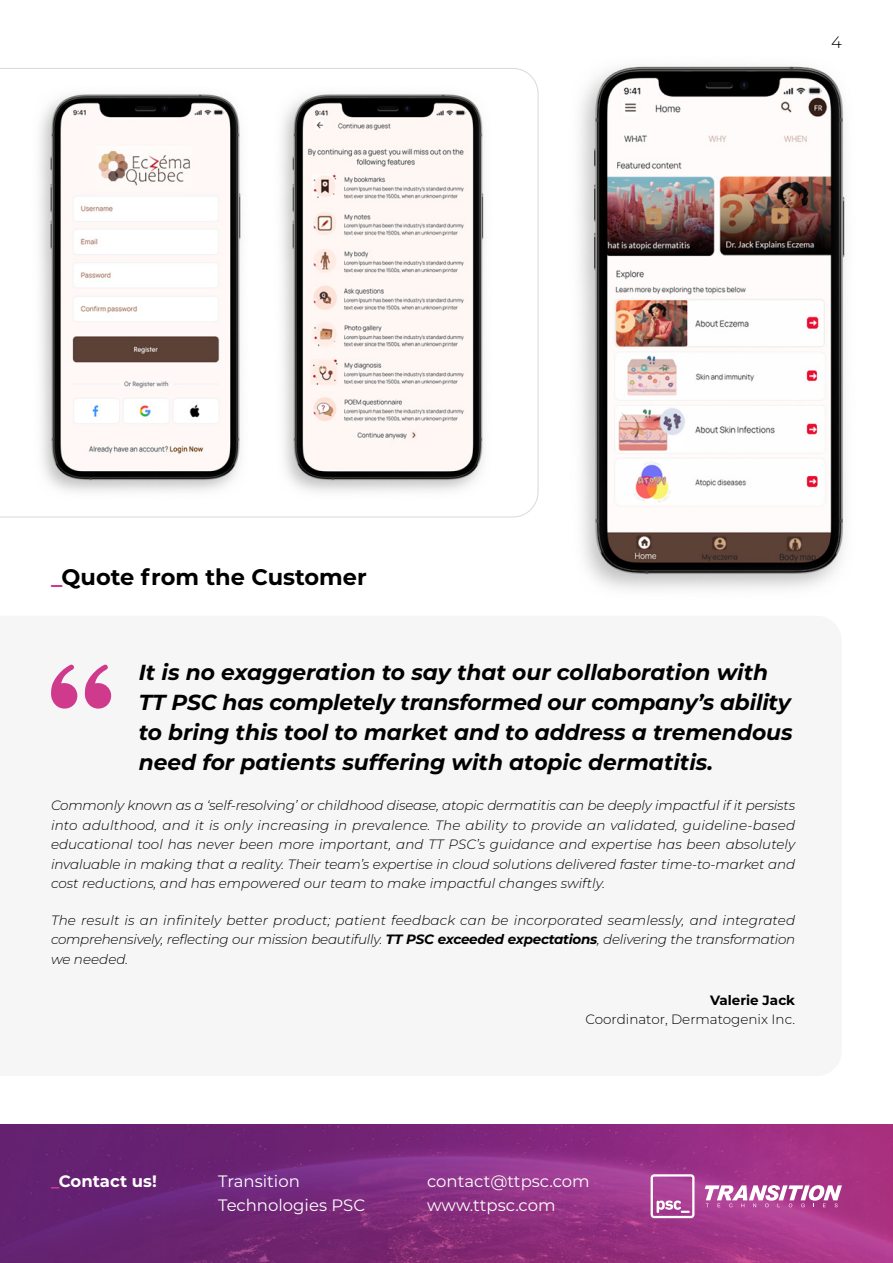
<style>
.page{position:relative;width:893px;height:1263px;background:#fff}
.page>*{position:absolute;margin:0;border:0;box-sizing:border-box;transform-origin:0 0}
.t1{font:700 22.5px "Montserrat";color:#000}
.t2{font:italic 700 21.75px/30px "Montserrat";color:#000}
.t3{font:16.5px/24px "Montserrat";color:#fff}
.t4{font:700 16.5px "Montserrat";color:#fff}
.t5{font:300 16.5px "Montserrat";color:#000}
.t6{font:italic 300 13.5px/19.5px "Montserrat";letter-spacing:-.015em;color:#000;text-align:justify}
.t7{font:300 13.5px "Montserrat";color:#000}
.t8{font:700 13.5px "Montserrat";color:#000}
.s1{color:#d03a8c}
.s2{font-weight:700}
</style>
<div class="page">
<svg style="left:85px;top:664px;width:27px;height:45px"></svg>
<svg style="left:51px;top:664px;width:27px;height:45px"></svg>
<img style="left:0;top:1125px;width:893px;height:138px">
<svg style="left:705px;top:1185px;width:137px;height:22px"></svg>
<svg style="left:651px;top:1174px;width:43px;height:44px"></svg>
<img style="left:579px;top:66px;width:268px;height:524px">
<svg style="left:0;top:68px;width:538px;height:449px"></svg>
<img style="left:21px;top:83px;width:243px;height:419px">
<img style="left:264px;top:83px;width:247px;height:419px">
<p class="t5" style="left:831px;top:31px;width:12px">4</p>
<h1 class="t1" style="left:51px;top:561px;width:317px"><span class="s1">_</span>Quote from the Customer</h1>
<h2 class="t2" style="left:139px;top:656px;width:655px">It is no exaggeration to say that our collaboration with TT PSC has completely transformed our company’s ability to bring this tool to market and to address a tremendous need for patients suffering with atopic dermatitis.</h2>
<p class="t6" style="left:51px;top:795px;width:746px">Commonly known as a ‘self-resolving’ or childhood disease, atopic dermatitis can be deeply impactful if it persists into adulthood, and it is only increasing in prevalence. The ability to provide an validated, guideline-based educational tool has never been more important, and TT PSC’s guidance and expertise has been absolutely invaluable in making that a reality. Their team’s expertise in cloud solutions delivered faster time-to-market and cost reductions, and has empowered our team to make impactful changes swiftly.</p>
<p class="t6" style="left:51px;top:910px;width:746px">The result is an infinitely better product; patient feedback can be incorporated seamlessly, and integrated comprehensively, reflecting our mission beautifully. <span class="s2">TT PSC exceeded expectations</span>, delivering the transformation we needed.</p>
<p class="t8" style="left:710px;top:990px;width:86px">Valerie Jack</p>
<p class="t7" style="left:585px;top:1010px;width:211px">Coordinator, Dermatogenix Inc.</p>
<p class="t4" style="left:51px;top:1169px;width:107px"><span class="s1">_</span>Contact us!</p>
<p class="t3" style="left:218px;top:1169px;width:149px">Transition<br>Technologies PSC</p>
<p class="t3" style="left:427px;top:1168px;width:164px">contact@ttpsc.com www.ttpsc.com</p>
</div>
